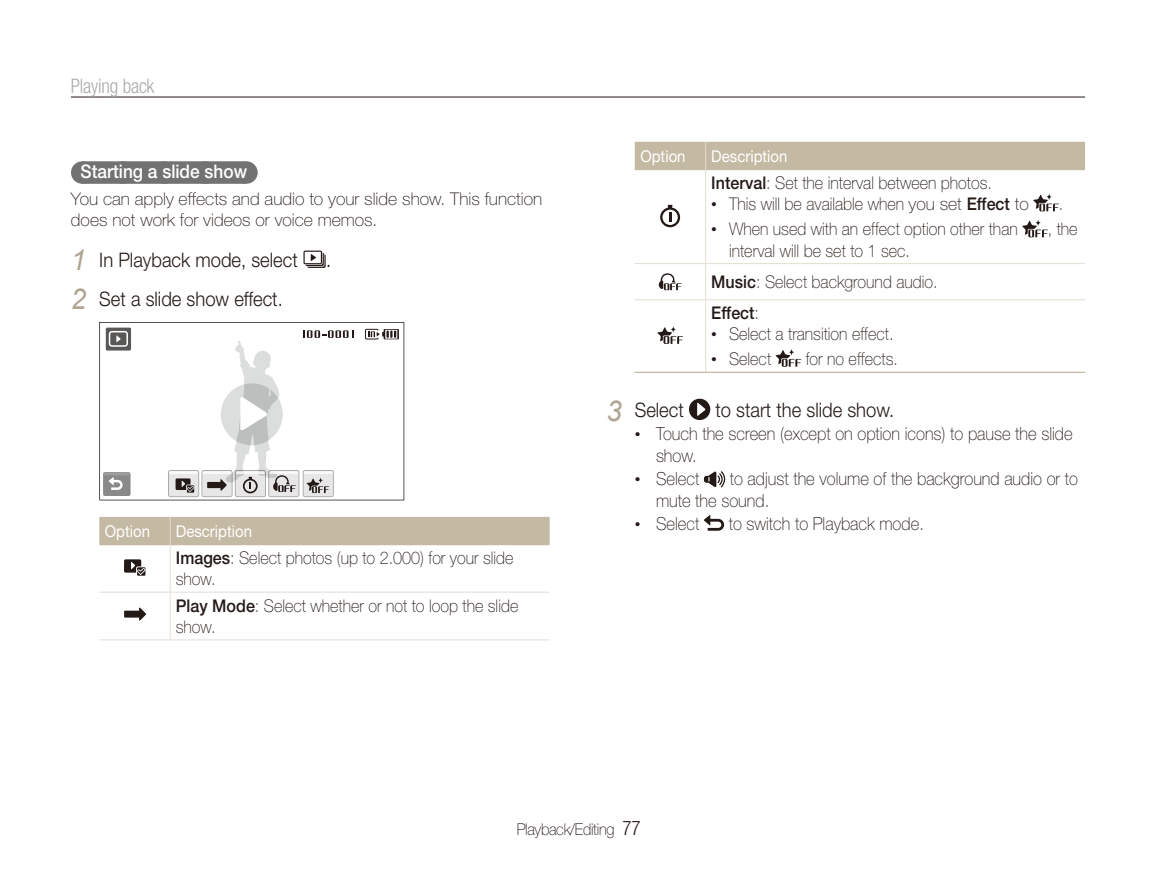
<style>
.page{position:relative;width:1156px;height:872px;background:#fff}
.page>*{position:absolute;margin:0;border:0;box-sizing:border-box;transform-origin:0 0}
.t1{font:300 20px "Helvetica Neue";color:#231916;scale:.92 1}
.t2{font:300 condensed 20px "Helvetica Neue";letter-spacing:-.01em;color:#ababac;scale:.96 1}
.t3{font:500 18.75px "Helvetica Neue";color:#fff;scale:.92 1}
.t4{font:100 18px/21.8px "Helvetica Neue";color:#231916;scale:.92 1}
.t5{font:100 17.5px/31.2px "Helvetica Neue";color:#231916;scale:.92 1}
.t6{font:100 17.5px/21.2px "Helvetica Neue";color:#231916}
.t7{font:16.25px "Helvetica Neue";color:#fff;scale:.92 1}
.t8{font:100 16.25px "Helvetica Neue";letter-spacing:-.02em;color:#231916;scale:.92 1}
.s1{font-family:"Arial";font-weight:400;font-style:italic;font-size:28.75px;color:#afa590}
.s2{font-weight:500}
.s3{font-family:"Arial";font-weight:400;font-size:16.25px}
.s4{font-weight:300;font-stretch:condensed;font-size:20px}
</style>
<div class="page">
<hr style="left:71px;top:97px;width:1013px;height:1px;background:#231916">
<div style="left:634px;top:142px;width:450px;height:28px;background:#c4b9a3"></div>
<hr style="left:705px;top:170px;width:1px;height:93px;background:#e4ded2">
<hr style="left:634px;top:263px;width:450px;height:1px;background:#e4ded2">
<hr style="left:705px;top:264px;width:1px;height:35px;background:#e4ded2">
<hr style="left:634px;top:299px;width:450px;height:1px;background:#e4ded2">
<hr style="left:705px;top:300px;width:1px;height:72px;background:#e4ded2">
<hr style="left:634px;top:372px;width:450px;height:1px;background:#c4b9a3">
<svg style="left:660px;top:205px;width:20px;height:22px"></svg>
<svg style="left:1033px;top:194px;width:25px;height:17px"></svg>
<svg style="left:1022px;top:220px;width:25px;height:17px"></svg>
<svg style="left:658px;top:273px;width:23px;height:17px"></svg>
<svg style="left:657px;top:326px;width:25px;height:18px"></svg>
<svg style="left:775px;top:349px;width:26px;height:18px"></svg>
<div style="left:688px;top:399px;width:22px;height:21px;background:#231916;border-radius:50%"></div>
<svg style="left:697px;top:402px;width:8px;height:14px"></svg>
<svg style="left:703px;top:471px;width:22px;height:16px"></svg>
<svg style="left:704px;top:515px;width:20px;height:16px"></svg>
<div style="left:82px;top:161px;width:163px;height:23px;background:#727272"></div>
<svg style="left:123px;top:161px;width:102px;height:23px"></svg>
<svg style="left:245px;top:161px;width:1px;height:23px"></svg>
<svg style="left:303px;top:251px;width:22px;height:17px"></svg>
<svg style="left:99px;top:322px;width:305px;height:178px"></svg>
<div style="left:103px;top:472px;width:27px;height:24px;background:#898989;border-radius:2px"></div>
<svg style="left:104px;top:473px;width:26px;height:17px"></svg>
<div style="left:106px;top:327px;width:25px;height:23px;background:#595857"></div>
<svg style="left:109px;top:331px;width:19px;height:16px"></svg>
<svg style="left:365px;top:329px;width:34px;height:10px"></svg>
<svg style="left:168px;top:330px;width:186px;height:167px"></svg>
<div style="left:99px;top:517px;width:450px;height:28px;background:#c4b9a3"></div>
<hr style="left:170px;top:545px;width:1px;height:47px;background:#e4ded2">
<hr style="left:99px;top:591px;width:71px;height:1px;background:#e4ded2">
<hr style="left:170px;top:591px;width:379px;height:1px;background:#e4ded2">
<hr style="left:170px;top:592px;width:1px;height:47px;background:#e4ded2">
<hr style="left:99px;top:639px;width:71px;height:1px;background:#e4ded2">
<hr style="left:170px;top:639px;width:379px;height:1px;background:#e4ded2">
<svg style="left:124px;top:559px;width:21px;height:16px"></svg>
<svg style="left:124px;top:607px;width:22px;height:14px"></svg>
<p class="t2" style="left:71px;top:79px;width:88px">Playing back</p>
<p class="t3" style="left:80px;top:165px;width:182px">Starting a slide show</p>
<p class="t6" style="left:71px;top:190px;width:472px">You can apply effects and audio to your slide show. This function does not work for videos or voice memos.</p>
<p class="t1" style="left:71px;top:252px;width:248px"><span class="s1">1</span> In Playback mode, select</p>
<p class="t1" style="left:326px;top:252px;width:7px">.</p>
<p class="t1" style="left:71px;top:291px;width:232px"><span class="s1">2</span> Set a slide show effect.</p>
<p class="t7" style="left:105px;top:525px;width:51px">Option</p>
<p class="t7" style="left:176px;top:525px;width:84px">Description</p>
<p class="t5" style="left:176px;top:548px;width:368px;line-height:21.2px"><span class="s2">Images</span>: Select photos (up to 2.000) for your slide show.</p>
<p class="t5" style="left:176px;top:596px;width:373px;line-height:21.2px"><span class="s2">Play Mode</span>: Select whether or not to loop the slide show.</p>
<p class="t7" style="left:640px;top:150px;width:51px">Option</p>
<p class="t7" style="left:711px;top:150px;width:84px">Description</p>
<p class="t5" style="left:711px;top:169px;width:306px"><span class="s2">Interval</span>: Set the interval between photos.</p>
<p class="t5" style="left:711px;top:190px;width:346px"><span class="s3">•</span> This will be available when you set <span class="s2">Effect</span> to</p>
<p class="t5" style="left:1058px;top:190px;width:6px">.</p>
<p class="t5" style="left:711px;top:215px;width:334px"><span class="s3">•</span> When used with an effect option other than</p>
<p class="t5" style="left:1047px;top:215px;width:34px">, the</p>
<p class="t5" style="left:711px;top:236px;width:247px;text-indent:18px">interval will be set to 1 sec.<br><span class="s2">Music</span>: Select background audio.<br><span class="s2">Effect</span>:</p>
<p class="t5" style="left:711px;top:320px;width:199px"><span class="s3">•</span> Select a transition effect.</p>
<p class="t5" style="left:711px;top:345px;width:67px"><span class="s3">•</span> Select</p>
<p class="t5" style="left:805px;top:345px;width:102px">for no effects.</p>
<p class="t1" style="left:606px;top:403px;width:86px"><span class="s1">3</span> Select</p>
<p class="t1" style="left:715px;top:403px;width:196px">to start the slide show.</p>
<p class="t4" style="left:656px;top:424px;width:454px;text-indent:-21px"><span class="s3">•</span> Touch the screen (except on option icons) to pause the slide show.</p>
<p class="t4" style="left:634px;top:469px;width:72px"><span class="s3">•</span> Select</p>
<p class="t4" style="left:656px;top:469px;width:460px;text-indent:74px">to adjust the volume of the background audio or to mute the sound.</p>
<p class="t4" style="left:634px;top:514px;width:72px"><span class="s3">•</span> Select</p>
<p class="t4" style="left:728px;top:514px;width:214px">to switch to Playback mode.</p>
<p class="t8" style="left:516px;top:823px;width:136px">Playback/Editing <span class="s4">77</span></p>
</div>
